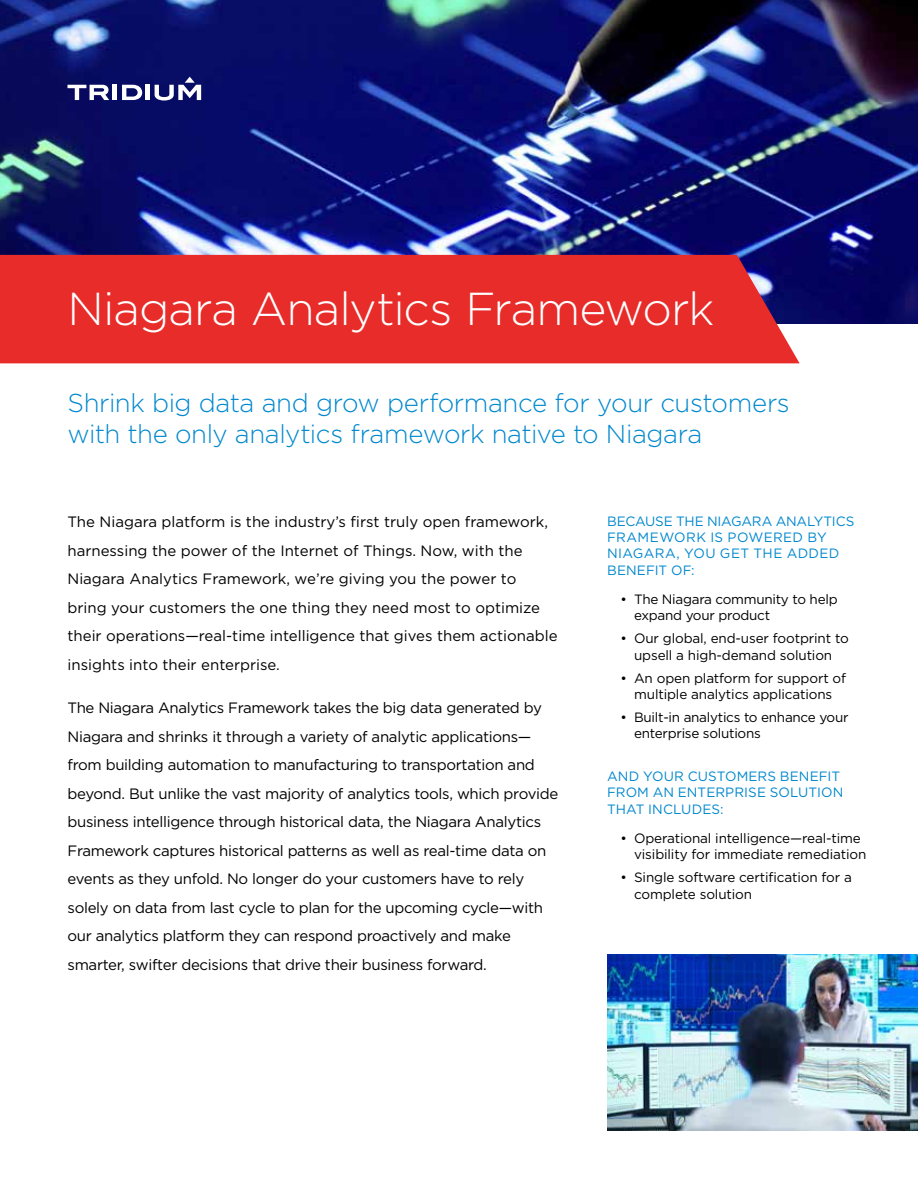
<style>
.page{position:relative;width:918px;height:1188px;background:#fff}
.page>*{position:absolute;margin:0;border:0;box-sizing:border-box;transform-origin:0 0}
.t1{font:300 46.2px "Gotham";letter-spacing:-.02em;color:#fff}
.t2{font:300 25.8px/31px "Gotham";letter-spacing:-.015em;color:#0088ce}
.t3{font:15px/28.5px "Gotham";letter-spacing:-.02em;color:#000}
.t4{font:15px/28.5px "Gotham";color:#000}
.t5{font:13.5px/16.2px "Gotham";letter-spacing:-.01em;color:#000}
.t6{font:13.5px/16.2px "Gotham";letter-spacing:.005em;color:#0088ce}
</style>
<div class="page">
<img style="left:0;top:0;width:918px;height:324px">
<div style="left:0;top:255px;width:800px;height:108px;background:#e82c2a"></div>
<img style="left:607px;top:955px;width:311px;height:175px">
<svg style="left:68px;top:85px;width:41px;height:15px"></svg>
<hr style="left:113px;top:85px;width:4px;height:15px;background:#fff">
<svg style="left:122px;top:85px;width:20px;height:15px"></svg>
<hr style="left:146px;top:85px;width:4px;height:15px;background:#fff">
<svg style="left:155px;top:77px;width:46px;height:24px"></svg>
<h1 class="t1" style="left:68px;top:279px;width:648px">Niagara Analytics Framework</h1>
<h2 class="t2" style="left:68px;top:387px;width:724px">Shrink big data and grow performance for your customers with the only analytics framework native to Niagara</h2>
<p class="t4" style="left:68px;top:508px;width:492px">The Niagara platform is the industry’s first truly open framework, harnessing the power of the Internet of Things. Now, with the Niagara Analytics Framework, we’re giving you the power to bring your customers the one thing they need most to optimize their operations—real-time intelligence that gives them actionable insights into their enterprise.</p>
<p class="t3" style="left:68px;top:693px;width:492px">The Niagara Analytics Framework takes the big data generated by Niagara and shrinks it through a variety of analytic applications— from building automation to manufacturing to transportation and beyond. But unlike the vast majority of analytics tools, which provide business intelligence through historical data, the Niagara Analytics Framework captures historical patterns as well as real-time data on events as they unfold. No longer do your customers have to rely solely on data from last cycle to plan for the upcoming cycle—with our analytics platform they can respond proactively and make smarter, swifter decisions that drive their business forward.</p>
<p class="t6" style="left:607px;top:513px;width:249px">BECAUSE THE NIAGARA ANALYTICS<br>FRAMEWORK IS POWERED BY<br>NIAGARA, YOU GET THE ADDED<br>BENEFIT OF:</p>
<p class="t5" style="left:634px;top:591px;width:205px;text-indent:-14px">• The Niagara community to help expand your product</p>
<p class="t5" style="left:621px;top:630px;width:230px;text-align:center">• Our global, end-user footprint to upsell a high-demand solution</p>
<p class="t5" style="left:621px;top:670px;width:227px;text-align:center">• An open platform for support of multiple analytics applications</p>
<p class="t5" style="left:634px;top:709px;width:216px;text-indent:-14px">• Built-in analytics to enhance your enterprise solutions</p>
<p class="t6" style="left:607px;top:768px;width:238px">AND YOUR CUSTOMERS BENEFIT<br>FROM AN ENTERPRISE SOLUTION<br>THAT INCLUDES:</p>
<p class="t5" style="left:634px;top:830px;width:234px;text-indent:-14px">• Operational intelligence—real-time visibility for immediate remediation</p>
<p class="t5" style="left:634px;top:869px;width:219px;text-indent:-14px">• Single software certification for a complete solution</p>
</div>
